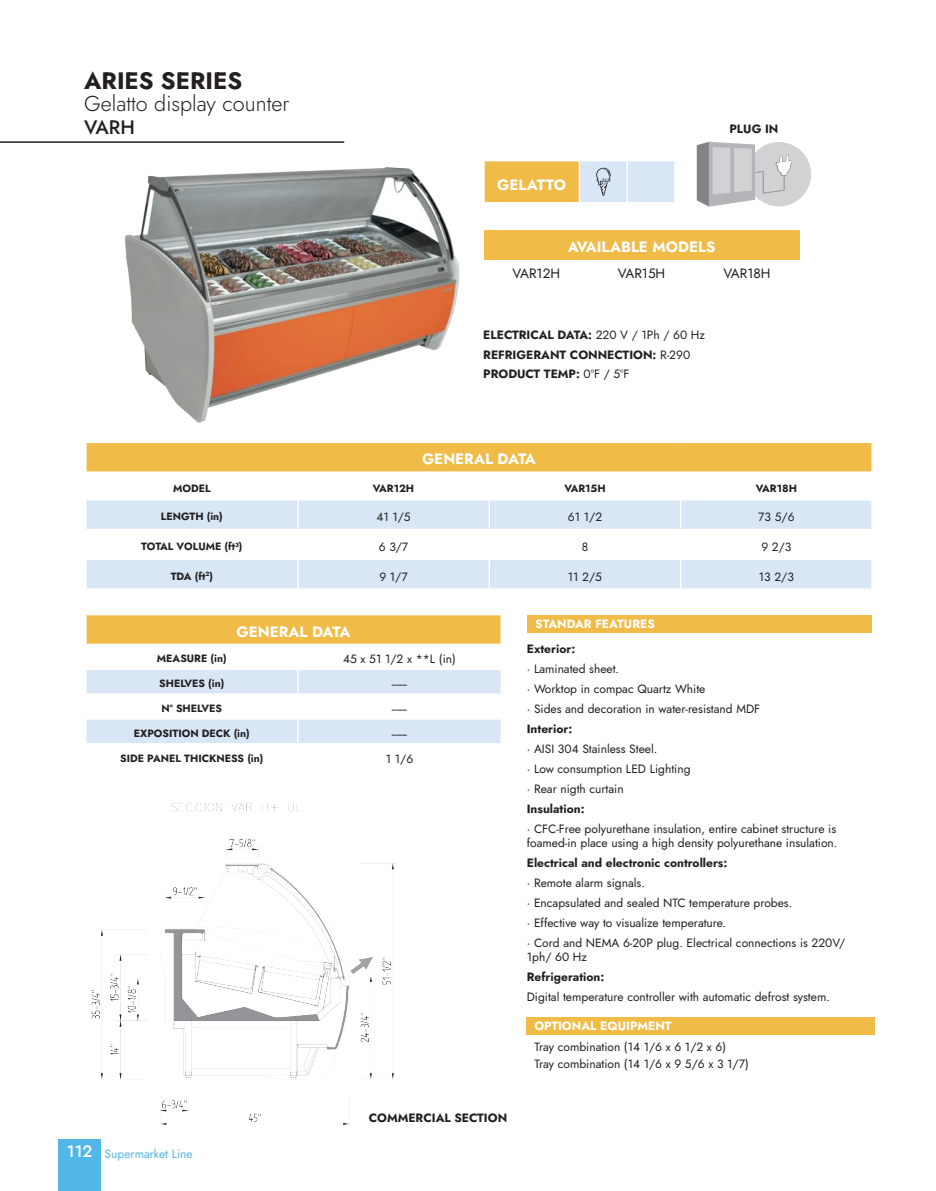
<style>
.page{position:relative;width:936px;height:1191px;background:#fff}
.page>*{position:absolute;margin:0;border:0;box-sizing:border-box;transform-origin:0 0}
.t1{font:700 23.85px "Jost";color:#231f20}
.t2{font:300 21.6px "Jost";color:#231f20}
.t3{font:500 19.5px "Jost";color:#231f20}
.t4{font:700 15px "Jost";color:#fff}
.t5{font:13.5px "Jost";color:#231f20}
.t6{font:12px/20px "Jost";color:#231f20}
.t7{font:700 12px/20px "Jost";color:#231f20}
.t8{font:700 12px "Jost";color:#fff}
.t9{font:12px "Jost";color:#52b6e7}
.t10{font:700 10.5px "Jost";color:#231f20}
.s1{font-weight:400}
.s2{font-weight:500;font-size:16.5px;color:#fff}
</style>
<div class="page">
<hr style="left:0;top:141px;width:344px;height:2px;background:#231f20">
<div style="left:483px;top:230px;width:316px;height:29px;background:#f0bb46"></div>
<div style="left:526px;top:615px;width:345px;height:18px;background:#f0bb46"></div>
<div style="left:86px;top:442px;width:786px;height:30px;background:#f0bb46"></div>
<svg style="left:87px;top:500px;width:784px;height:88px;fill:#d8e6f5"></svg>
<hr style="left:85px;top:441px;width:213px;height:2px;background:#fff">
<hr style="left:85px;top:443px;width:2px;height:28px;background:#fff">
<hr style="left:298px;top:441px;width:191px;height:2px;background:#fff">
<hr style="left:489px;top:441px;width:191px;height:2px;background:#fff">
<hr style="left:680px;top:441px;width:192px;height:2px;background:#fff">
<hr style="left:85px;top:471px;width:213px;height:2px;background:#fff">
<hr style="left:298px;top:471px;width:191px;height:2px;background:#fff">
<hr style="left:489px;top:471px;width:191px;height:2px;background:#fff">
<hr style="left:680px;top:471px;width:192px;height:2px;background:#fff">
<hr style="left:488px;top:500px;width:2px;height:29px;background:#fff">
<hr style="left:85px;top:529px;width:213px;height:1px;background:#fff">
<hr style="left:298px;top:529px;width:191px;height:1px;background:#fff">
<hr style="left:489px;top:529px;width:191px;height:1px;background:#fff">
<hr style="left:488px;top:530px;width:2px;height:28px;background:#fff">
<hr style="left:680px;top:529px;width:192px;height:1px;background:#fff">
<hr style="left:85px;top:558px;width:213px;height:2px;background:#fff">
<hr style="left:298px;top:558px;width:191px;height:2px;background:#fff">
<svg style="left:297px;top:500px;width:1px;height:88px"></svg>
<hr style="left:489px;top:558px;width:191px;height:2px;background:#fff">
<hr style="left:488px;top:560px;width:2px;height:28px;background:#fff">
<hr style="left:680px;top:558px;width:192px;height:2px;background:#fff">
<svg style="left:680px;top:500px;width:1px;height:88px"></svg>
<svg style="left:871px;top:443px;width:1px;height:145px"></svg>
<div style="left:86px;top:614px;width:415px;height:30px;background:#f0bb46"></div>
<hr style="left:85px;top:614px;width:213px;height:1px;background:#fff">
<hr style="left:85px;top:615px;width:2px;height:28px;background:#fff">
<hr style="left:298px;top:614px;width:204px;height:1px;background:#fff">
<hr style="left:500px;top:615px;width:2px;height:28px;background:#fff">
<hr style="left:85px;top:643px;width:213px;height:2px;background:#fff">
<hr style="left:298px;top:643px;width:204px;height:2px;background:#fff">
<svg style="left:86px;top:670px;width:415px;height:73px"></svg>
<img style="left:91px;top:803px;width:305px;height:322px">
<img style="left:125px;top:167px;width:335px;height:256px">
<div style="left:484px;top:161px;width:95px;height:42px;background:#f0bb46"></div>
<hr style="left:578px;top:161px;width:2px;height:41px;background:#fff">
<hr style="left:483px;top:202px;width:96px;height:1px;background:#fff">
<div style="left:746px;top:142px;width:65px;height:64px;background:#d1d2d4;border-radius:50%"></div>
<svg style="left:696px;top:142px;width:96px;height:65px"></svg>
<svg style="left:579px;top:161px;width:96px;height:42px;background:#d6e3f1"></svg>
<div style="left:526px;top:1017px;width:348px;height:17px;background:#f0bb46"></div>
<div style="left:59px;top:1139px;width:42px;height:52px;background:#52b6e7"></div>
<h1 class="t1" style="left:84px;top:65px;width:160px">ARIES SERIES</h1>
<h2 class="t2" style="left:84px;top:89px;width:207px">Gelatto display counter</h2>
<h3 class="t3" style="left:84px;top:114px;width:52px">VARH</h3>
<p class="t4" style="left:497px;top:174px;width:70px">GELATTO</p>
<p class="t7" style="left:729px;top:119px;width:50px">PLUG IN</p>
<p class="t4" style="left:567px;top:236px;width:149px">AVAILABLE MODELS</p>
<p class="t5" style="left:512px;top:264px;width:49px">VAR12H</p>
<p class="t5" style="left:618px;top:264px;width:49px">VAR15H</p>
<p class="t5" style="left:723px;top:264px;width:49px">VAR18H</p>
<p class="t7" style="left:483px;top:324px;width:223px">ELECTRICAL DATA: <span class="s1">220 V / 1Ph / 60 Hz<br></span>REFRIGERANT CONNECTION: <span class="s1">R-290<br></span>PRODUCT TEMP: <span class="s1">0ºF / 5ºF</span></p>
<p class="t4" style="left:422px;top:449px;width:115px">GENERAL DATA</p>
<p class="t10" style="left:173px;top:481px;width:39px">MODEL</p>
<p class="t10" style="left:373px;top:481px;width:43px">VAR12H</p>
<p class="t10" style="left:564px;top:481px;width:43px">VAR15H</p>
<p class="t10" style="left:755px;top:481px;width:43px">VAR18H</p>
<p class="t10" style="left:161px;top:509px;width:64px">LENGTH (in)</p>
<p class="t6" style="left:376px;top:507px;width:36px">41 1/5</p>
<p class="t6" style="left:567px;top:507px;width:36px">61 1/2</p>
<p class="t6" style="left:758px;top:507px;width:38px">73 5/6</p>
<p class="t10" style="left:141px;top:539px;width:103px">TOTAL VOLUME (ft<sup>3</sup>)</p>
<p class="t6" style="left:379px;top:537px;width:31px">6 3/7</p>
<p class="t6" style="left:581px;top:537px;width:8px">8</p>
<p class="t6" style="left:761px;top:537px;width:32px">9 2/3</p>
<p class="t10" style="left:171px;top:569px;width:44px">TDA (ft<sup>2</sup>)</p>
<p class="t6" style="left:379px;top:566px;width:30px">9 1/7</p>
<p class="t6" style="left:568px;top:566px;width:36px">11 2/5</p>
<p class="t6" style="left:758px;top:566px;width:37px">13 2/3</p>
<p class="t4" style="left:236px;top:621px;width:115px">GENERAL DATA</p>
<p class="t10" style="left:157px;top:651px;width:71px">MEASURE (in)</p>
<p class="t6" style="left:343px;top:649px;width:114px">45 x 51 1/2 x **L (in)</p>
<p class="t10" style="left:159px;top:676px;width:67px">SHELVES (in)</p>
<p class="t6" style="left:392px;top:674px;width:17px">------</p>
<p class="t10" style="left:162px;top:701px;width:62px">Nº SHELVES</p>
<p class="t6" style="left:392px;top:699px;width:17px">------</p>
<p class="t10" style="left:134px;top:726px;width:117px">EXPOSITION DECK (in)</p>
<p class="t6" style="left:392px;top:723px;width:17px">------</p>
<p class="t10" style="left:120px;top:751px;width:145px">SIDE PANEL THICKNESS (in)</p>
<p class="t6" style="left:386px;top:748px;width:29px">1 1/6</p>
<p class="t9" style="left:67px;top:1145px;width:127px"><span class="s2">112</span> Supermarket Line</p>
<p class="t7" style="left:369px;top:1108px;width:140px">COMMERCIAL SECTION</p>
<p class="t8" style="left:535px;top:616px;width:121px">STANDAR FEATURES</p>
<p class="t7" style="left:526px;top:639px;width:50px">Exterior:</p>
<p class="t6" style="left:526px;top:659px;width:235px">· Laminated sheet.<br>· Worktop in compac Quartz White<br>· Sides and decoration in water-resistand MDF</p>
<p class="t7" style="left:526px;top:719px;width:47px">Interior:</p>
<p class="t6" style="left:526px;top:739px;width:165px">· AISI 304 Stainless Steel.<br>· Low consumption LED Lighting · Rear nigth curtain</p>
<p class="t7" style="left:526px;top:798px;width:59px">Insulation:</p>
<p class="t6" style="left:526px;top:821px;width:312px;line-height:14.4px">· CFC-Free polyurethane insulation, entire cabinet structure is foamed-in place using a high density polyurethane insulation.</p>
<p class="t7" style="left:526px;top:853px;width:202px">Electrical and electronic controllers:</p>
<p class="t6" style="left:526px;top:872px;width:320px">· Remote alarm signals.<br>· Encapsulated and sealed NTC temperature probes.<br>· Effective way to visualize temperature.<br>· Cord and NEMA 6-20P plug. Electrical connections is 220V/</p>
<p class="t6" style="left:526px;top:947px;width:62px">1ph/ 60 Hz</p>
<p class="t7" style="left:526px;top:967px;width:79px">Refrigeration:</p>
<p class="t6" style="left:526px;top:987px;width:305px">Digital temperature controller with automatic defrost system.</p>
<p class="t8" style="left:534px;top:1017px;width:139px">OPTIONAL EQUIPMENT</p>
<p class="t6" style="left:534px;top:1037px;width:216px;line-height:17.5px">Tray combination (14 1/6 x 6 1/2 x 6)<br>Tray combination (14 1/6 x 9 5/6 x 3 1/7)</p>
</div>
